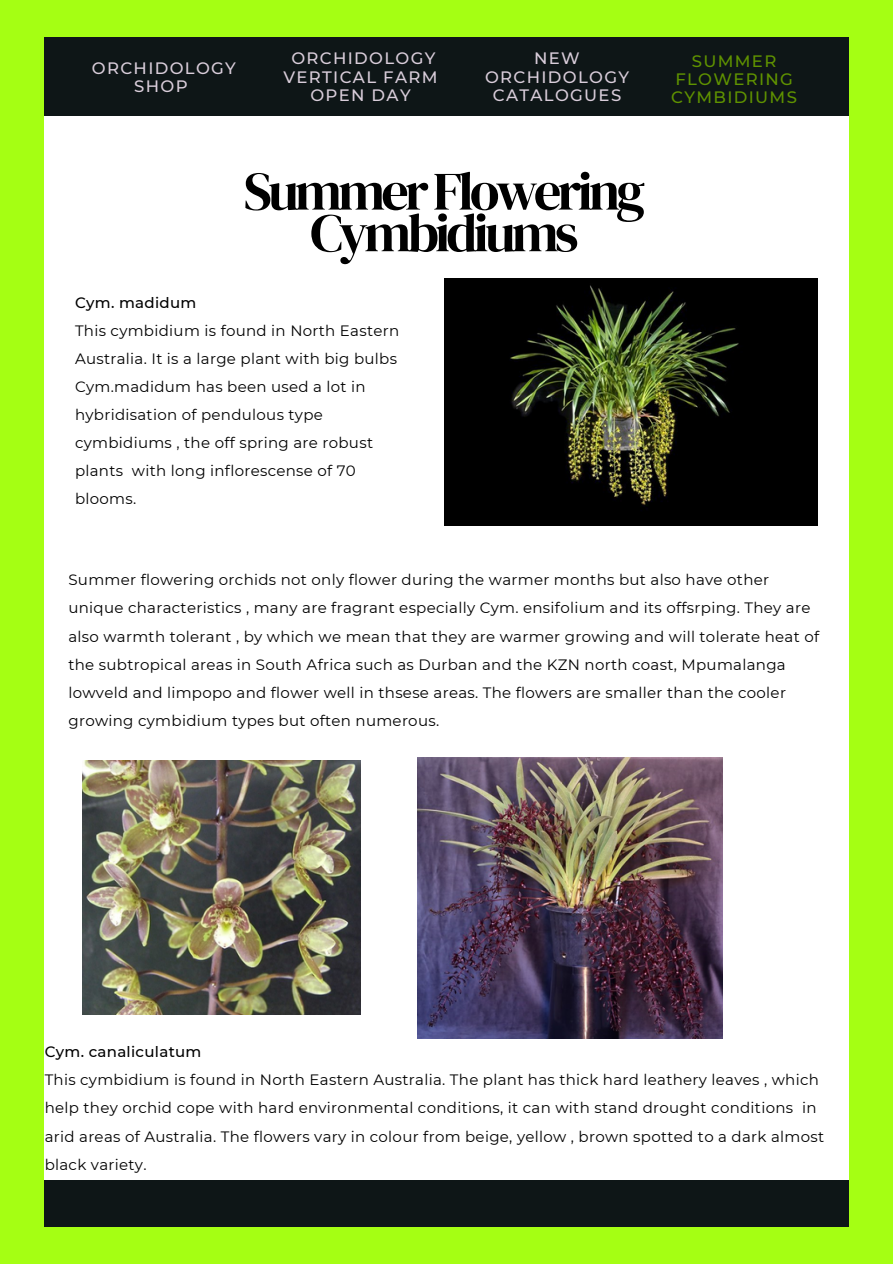
<style>
.page{position:relative;width:893px;height:1264px;background:#fff}
.page>*{position:absolute;margin:0;border:0;box-sizing:border-box;transform-origin:0 0}
.t1{font:54px/41.7px "DM Serif Display";letter-spacing:-.07em;color:#000;text-align:center}
.t2{font:500 21px "Montserrat";color:#fff}
.t3{font:500 16.5px/18px "Montserrat";letter-spacing:.08em;color:#d9cdda;text-align:center}
.t4{font:500 16.5px/18px "Montserrat";letter-spacing:.08em;color:#5f9200;text-align:center}
.t5{font:500 16.5px "Montserrat";color:#fff}
.t6{font:15px/28.2px "Montserrat";letter-spacing:.02em;color:#000}
.t7{font:500 15px "Montserrat";letter-spacing:.02em;color:#000}
</style>
<div class="page">
<div style="left:0;top:0;width:892px;height:1263px;background:#a5ff13"></div>
<div style="left:45px;top:39px;width:803px;height:1187px;background:#fff"></div>
<div style="left:45px;top:1179px;width:803px;height:47px;background:#0e1617"></div>
<div style="left:45px;top:38px;width:803px;height:78px;background:#0e1617"></div>
<img style="left:444px;top:278px;width:373px;height:248px">
<img style="left:82px;top:760px;width:278px;height:254px">
<img style="left:417px;top:757px;width:305px;height:281px">
<p class="t3" style="left:92px;top:59px;width:145px">ORCHIDOLOGY<br>SHOP</p>
<p class="t3" style="left:283px;top:50px;width:155px">ORCHIDOLOGY<br>VERTICAL FARM<br>OPEN DAY</p>
<p class="t3" style="left:485px;top:50px;width:145px">NEW<br>ORCHIDOLOGY<br>CATALOGUES</p>
<p class="t2" style="left:308px;top:95px;width:69px">SHOP</p>
<p class="t5" style="left:317px;top:96px;width:55px">SHOP</p>
<p class="t1" style="left:244px;top:170px;width:402px">SummerFlowering<br>Cymbidiums</p>
<p class="t7" style="left:75px;top:293px;width:123px">Cym. madidum</p>
<p class="t6" style="left:75px;top:316px;width:326px">This cymbidium is found in North Eastern Australia. It is a large plant with big bulbs Cym.madidum has been used a lot in hybridisation of pendulous type cymbidiums , the off spring are robust plants with long inflorescense of 70 blooms.</p>
<p class="t4" style="left:671px;top:52px;width:127px">SUMMER<br>FLOWERING<br>CYMBIDIUMS</p>
<p class="t6" style="left:68px;top:566px;width:752px">Summer flowering orchids not only flower during the warmer months but also have other unique characteristics , many are fragrant especially Cym. ensifolium and its offsrping. They are also warmth tolerant , by which we mean that they are warmer growing and will tolerate heat of the subtropical areas in South Africa such as Durban and the KZN north coast, Mpumalanga lowveld and limpopo and flower well in thsese areas. The flowers are smaller than the cooler growing cymbidium types but often numerous.</p>
<p class="t7" style="left:45px;top:1042px;width:158px">Cym. canaliculatum</p>
<p class="t6" style="left:45px;top:1065px;width:781px">This cymbidium is found in North Eastern Australia. The plant has thick hard leathery leaves , which help they orchid cope with hard environmental conditions, it can with stand drought conditions in arid areas of Australia. The flowers vary in colour from beige, yellow , brown spotted to a dark almost black variety.</p>
</div>
